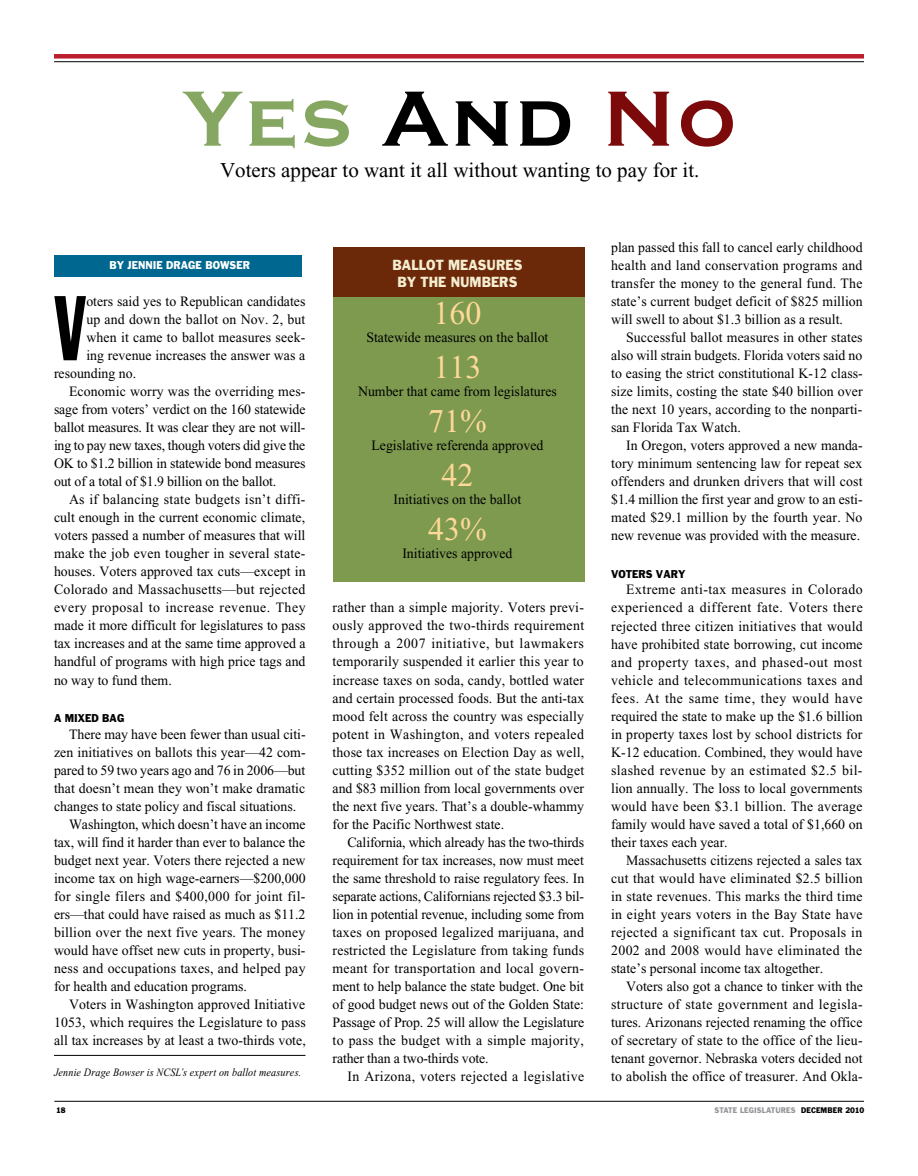
<style>
.page{position:relative;width:918px;height:1176px;background:#fff}
.page>*{position:absolute;margin:0;border:0;box-sizing:border-box;transform-origin:0 0}
.t1{font:90.15px "Franklin Gothic Extra Cond";color:#000}
.t2{font:700 81px "Copperplate Gothic";letter-spacing:.05em;color:#86a761}
.t3{font:33px "Times New Roman";color:#ffd999}
.t4{font:21px "Times New Roman";color:#000}
.t5{font:14.25px/18px "Times New Roman";color:#000;text-align:justify}
.t6{font:14.25px "Times New Roman";letter-spacing:.025em;color:#000}
.t7{font:14.25px "Times New Roman";letter-spacing:.02em;color:#000}
.t8{font:14.25px "Times New Roman";letter-spacing:.03em;color:#000}
.t9{font:14.25px "Times New Roman";letter-spacing:.035em;color:#000}
.t10{font:13.5px/16.5px "Franklin Gothic";color:#f4edd0;scale:.9 1}
.t11{font:italic 11.25px "Times New Roman";letter-spacing:.015em;color:#000;scale:.9 1}
.t12{font:10.5px "Franklin Gothic";color:#fff;scale:.9 1}
.t13{font:10.5px "Franklin Gothic";color:#000;scale:.9 1}
.t14{font:7.5px "Franklin Gothic";color:#939598;scale:.9 1}
.t15{font:7.5px "Franklin Gothic";letter-spacing:-.005em;color:#000;scale:.9 1}
.s1{color:#000}
.s2{color:#7d0a0b}
</style>
<div class="page">
<hr style="left:54px;top:1100px;width:810px;height:1px;background:#000">
<hr style="left:54px;top:61px;width:810px;height:1px;background:#000">
<div style="left:54px;top:54px;width:810px;height:5px;background:#bd1e2d"></div>
<div style="left:333px;top:247px;width:252px;height:335px;background:#7d9a4e"></div>
<div style="left:333px;top:247px;width:252px;height:50px;background:#6c290a"></div>
<div style="left:54px;top:255px;width:248px;height:21px;background:#006890"></div>
<hr style="left:54px;top:1054px;width:251px;height:1px;background:#000">
<h2 class="t2" style="left:184px;top:74px;width:554px">Yes <span class="s1">And</span> <span class="s2">No</span></h2>
<h3 class="t4" style="left:220px;top:159px;width:481px">Voters appear to want it all without wanting to pay for it.</h3>
<p class="t12" style="left:110px;top:258px;width:33px">BY JENNIE</p>
<p class="t12" style="left:166px;top:258px;width:17px">DRAGE</p>
<p class="t12" style="left:205px;top:258px;width:10px">BOWSER</p>
<h1 class="t1" style="left:54px;top:280px;width:34px">V</h1>
<p class="t5" style="left:86px;top:292px;width:221px">oters said yes to Republican candidates</p>
<p class="t5" style="left:86px;top:310px;width:221px">up and down the ballot on Nov. 2, but</p>
<p class="t5" style="left:86px;top:328px;width:221px">when it came to ballot measures seek-</p>
<p class="t5" style="left:86px;top:346px;width:221px">ing revenue increases the answer was a</p>
<p class="t5" style="left:54px;top:364px;width:84px">resounding no.</p>
<p class="t5" style="left:69px;top:382px;width:238px">Economic worry was the overriding mes-</p>
<p class="t5" style="left:54px;top:400px;width:253px">sage from voters’ verdict on the 160 statewide</p>
<p class="t5" style="left:54px;top:418px;width:253px">ballot measures. It was clear they are not will-</p>
<p class="t5" style="left:54px;top:436px;width:253px">ing to pay new taxes, though voters did give the</p>
<p class="t5" style="left:54px;top:454px;width:253px">OK to $1.2 billion in statewide bond measures</p>
<p class="t5" style="left:54px;top:472px;width:224px">out of a total of $1.9 billion on the ballot.</p>
<p class="t6" style="left:69px;top:491px;width:238px">As if balancing state budgets isn’t diffi-</p>
<p class="t5" style="left:54px;top:508px;width:253px">cult enough in the current economic climate,</p>
<p class="t5" style="left:54px;top:526px;width:253px">voters passed a number of measures that will</p>
<p class="t7" style="left:54px;top:545px;width:253px">make the job even tougher in several state-</p>
<p class="t5" style="left:54px;top:562px;width:253px">houses. Voters approved tax cuts—except in</p>
<p class="t6" style="left:54px;top:581px;width:253px">Colorado and Massachusetts—but rejected</p>
<p class="t9" style="left:54px;top:599px;width:253px">every proposal to increase revenue. They</p>
<p class="t5" style="left:54px;top:616px;width:253px">made it more difficult for legislatures to pass</p>
<p class="t5" style="left:54px;top:634px;width:253px">tax increases and at the same time approved a</p>
<p class="t5" style="left:54px;top:652px;width:253px">handful of programs with high price tags and</p>
<p class="t5" style="left:54px;top:670px;width:119px">no way to fund them.</p>
<p class="t13" style="left:54px;top:711px;width:80px">A MIXED BAG</p>
<p class="t5" style="left:69px;top:724px;width:238px">There may have been fewer than usual citi-</p>
<p class="t5" style="left:54px;top:742px;width:253px">zen initiatives on ballots this year—42 com-</p>
<p class="t5" style="left:54px;top:760px;width:253px">pared to 59 two years ago and 76 in 2006—but</p>
<p class="t5" style="left:54px;top:778px;width:253px">that doesn’t mean they won’t make dramatic</p>
<p class="t5" style="left:54px;top:796px;width:244px">changes to state policy and fiscal situations.</p>
<p class="t5" style="left:69px;top:814px;width:238px">Washington, which doesn’t have an income</p>
<p class="t5" style="left:54px;top:832px;width:253px">tax, will find it harder than ever to balance the</p>
<p class="t5" style="left:54px;top:850px;width:253px">budget next year. Voters there rejected a new</p>
<p class="t5" style="left:54px;top:868px;width:253px">income tax on high wage-earners—$200,000</p>
<p class="t6" style="left:54px;top:887px;width:253px">for single filers and $400,000 for joint fil-</p>
<p class="t5" style="left:54px;top:904px;width:253px">ers—that could have raised as much as $11.2</p>
<p class="t5" style="left:54px;top:922px;width:253px">billion over the next five years. The money</p>
<p class="t5" style="left:54px;top:940px;width:253px">would have offset new cuts in property, busi-</p>
<p class="t5" style="left:54px;top:958px;width:253px">ness and occupations taxes, and helped pay</p>
<p class="t5" style="left:54px;top:976px;width:195px">for health and education programs.</p>
<p class="t5" style="left:69px;top:994px;width:238px">Voters in Washington approved Initiative</p>
<p class="t5" style="left:54px;top:1012px;width:253px">1053, which requires the Legislature to pass</p>
<p class="t5" style="left:54px;top:1030px;width:253px">all tax increases by at least a two-thirds vote,</p>
<p class="t11" style="left:54px;top:1066px;width:276px">Jennie Drage Bowser is NCSL’s expert on ballot measures.</p>
<p class="t10" style="left:397px;top:257px;width:81px;text-indent:-5px">BALLOT MEASURES<br>BY THE</p>
<p class="t10" style="left:451px;top:273px;width:56px">NUMBERS</p>
<h3 class="t3" style="left:433px;top:295px;width:50px">160</h3>
<p class="t5" style="left:366px;top:328px;width:183px">Statewide measures on the ballot</p>
<h3 class="t3" style="left:433px;top:349px;width:50px">113</h3>
<p class="t5" style="left:358px;top:382px;width:200px">Number that came from legislatures</p>
<h3 class="t3" style="left:428px;top:403px;width:60px">71%</h3>
<p class="t5" style="left:371px;top:436px;width:173px">Legislative referenda approved</p>
<h3 class="t3" style="left:441px;top:457px;width:34px">42</h3>
<p class="t5" style="left:394px;top:490px;width:129px">Initiatives on the ballot</p>
<h3 class="t3" style="left:428px;top:511px;width:60px">43%</h3>
<p class="t5" style="left:402px;top:544px;width:112px">Initiatives approved</p>
<p class="t5" style="left:333px;top:598px;width:253px">rather than a simple majority. Voters previ&shy;ously approved the two-thirds requirement through a 2007 initiative, but lawmakers temporarily suspended it earlier this year to increase taxes on soda, candy, bottled water and certain processed foods. But the anti-tax mood felt across the country was especially potent in Washington, and voters repealed those tax increases on Election Day as well, cutting $352 million out of the state budget and $83 million from local governments over the next five years. That’s a double-whammy for the Pacific Northwest state.</p>
<p class="t5" style="left:333px;top:832px;width:253px;text-indent:15px">California, which already has the two-thirds requirement for tax increases, now must meet the same threshold to raise regulatory fees. In separate actions, Californians rejected $3.3 bil&shy;lion in potential revenue, including some from taxes on proposed legalized marijuana, and restricted the Legislature from taking funds meant for transportation and local govern&shy;ment to help balance the state budget. One bit of good budget news out of the Golden State:<br>Passage of Prop. 25 will allow the Legislature to pass the budget with a simple majority, rather than a two-thirds vote.</p>
<p class="t8" style="left:348px;top:1067px;width:238px">In Arizona, voters rejected a legislative</p>
<p class="t5" style="left:611px;top:238px;width:253px">plan passed this fall to cancel early childhood health and land conservation programs and transfer the money to the general fund. The state’s current budget deficit of $825 million will swell to about $1.3 billion as a result.</p>
<p class="t5" style="left:611px;top:328px;width:253px;text-indent:15px">Successful ballot measures in other states also will strain budgets. Florida voters said no to easing the strict constitutional K-12 class&shy;size limits, costing the state $40 billion over the next 10 years, according to the nonparti&shy;san Florida Tax Watch.</p>
<p class="t5" style="left:611px;top:436px;width:253px;text-indent:15px">In Oregon, voters approved a new manda&shy;tory minimum sentencing law for repeat sex offenders and drunken drivers that will cost $1.4 million the first year and grow to an esti&shy;mated $29.1 million by the fourth year. No new revenue was provided with the measure.</p>
<p class="t13" style="left:611px;top:567px;width:84px">VOTERS VARY</p>
<p class="t5" style="left:611px;top:580px;width:253px;text-indent:15px">Extreme anti-tax measures in Colorado experienced a different fate. Voters there rejected three citizen initiatives that would have prohibited state borrowing, cut income and property taxes, and phased-out most vehicle and telecommunications taxes and fees. At the same time, they would have required the state to make up the $1.6 billion in property taxes lost by school districts for K-12 education. Combined, they would have slashed revenue by an estimated $2.5 bil&shy;lion annually. The loss to local governments would have been $3.1 billion. The average family would have saved a total of $1,660 on their taxes each year.</p>
<p class="t5" style="left:611px;top:850px;width:253px;text-indent:15px">Massachusetts citizens rejected a sales tax cut that would have eliminated $2.5 billion in state revenues. This marks the third time in eight years voters in the Bay State have rejected a significant tax cut. Proposals in 2002 and 2008 would have eliminated the state’s personal income tax altogether.</p>
<p class="t5" style="left:611px;top:976px;width:253px;text-indent:15px">Voters also got a chance to tinker with the structure of state government and legisla&shy;tures. Arizonans rejected renaming the office of secretary of state to the office of the lieu&shy;tenant governor. Nebraska voters decided not to abolish the office of treasurer. And Okla-</p>
<p class="t15" style="left:56px;top:1105px;width:12px">18</p>
<p class="t14" style="left:714px;top:1105px;width:7px">STATE</p>
<p class="t14" style="left:740px;top:1105px;width:11px">LEGIS</p>
<p class="t14" style="left:762px;top:1105px;width:12px">LATURES</p>
<p class="t15" style="left:801px;top:1105px;width:13px">DECEM</p>
<p class="t15" style="left:827px;top:1105px;width:43px">BER 2010</p>
</div>
